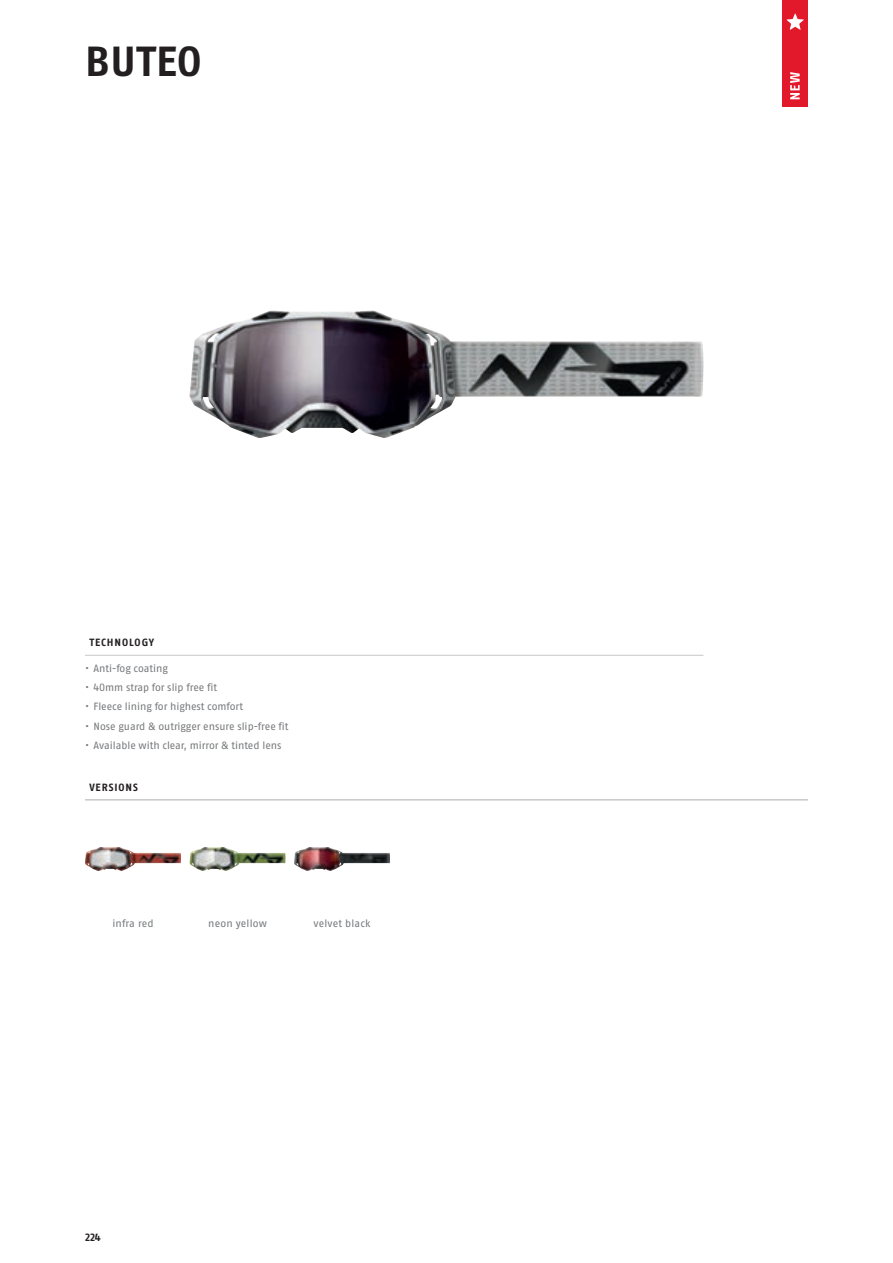
<style>
.page{position:relative;width:893px;height:1263px;background:#fff}
.page>*{position:absolute;margin:0;border:0;box-sizing:border-box;transform-origin:0 0}
.t1{font:700 42px "ABUS Fago Pro";letter-spacing:.01em;color:#231f20}
.t2{font:10.5px "ABUS Fago Pro";color:#76787b}
.t3{font:700 10.5px "ABUS Fago Pro";letter-spacing:.09em;color:#231f20}
.t4{font:10.5px "ABUS Fago Pro";letter-spacing:.02em;color:#76787b}
</style>
<div class="page">
<img style="left:190px;top:310px;width:513px;height:128px">
<div style="left:782px;top:0;width:26px;height:106px;background:#e2192b"></div>
<svg style="left:790px;top:72px;width:10px;height:27px"></svg>
<svg style="left:787px;top:13px;width:17px;height:17px"></svg>
<img style="left:85px;top:847px;width:96px;height:24px">
<img style="left:190px;top:847px;width:95px;height:24px">
<img style="left:294px;top:847px;width:96px;height:24px">
<hr style="left:85px;top:799px;width:723px;height:1px;background:#c5c6c8">
<hr style="left:85px;top:655px;width:618px;height:1px;background:#c5c6c8">
<h1 class="t1" style="left:85px;top:36px;width:118px">BUTEO</h1>
<p class="t3" style="left:89px;top:636px;width:66px">TECHNOLOGY</p>
<p class="t2" style="left:85px;top:662px;width:84px">• Anti-fog coating</p>
<p class="t2" style="left:85px;top:681px;width:134px">• 40mm strap for slip free fit</p>
<p class="t2" style="left:85px;top:700px;width:160px">• Fleece lining for highest comfort</p>
<p class="t2" style="left:85px;top:719px;width:205px">• Nose guard &amp; outrigger ensure slip-free fit</p>
<p class="t2" style="left:85px;top:739px;width:198px">• Available with clear, mirror &amp; tinted lens</p>
<p class="t3" style="left:89px;top:781px;width:50px">VERSIONS</p>
<p class="t2" style="left:112px;top:917px;width:43px">infra red</p>
<p class="t4" style="left:208px;top:917px;width:60px">neon yellow</p>
<p class="t2" style="left:314px;top:917px;width:58px">velvet black</p>
<p class="t3" style="left:85px;top:1231px;width:17px">224</p>
</div>
